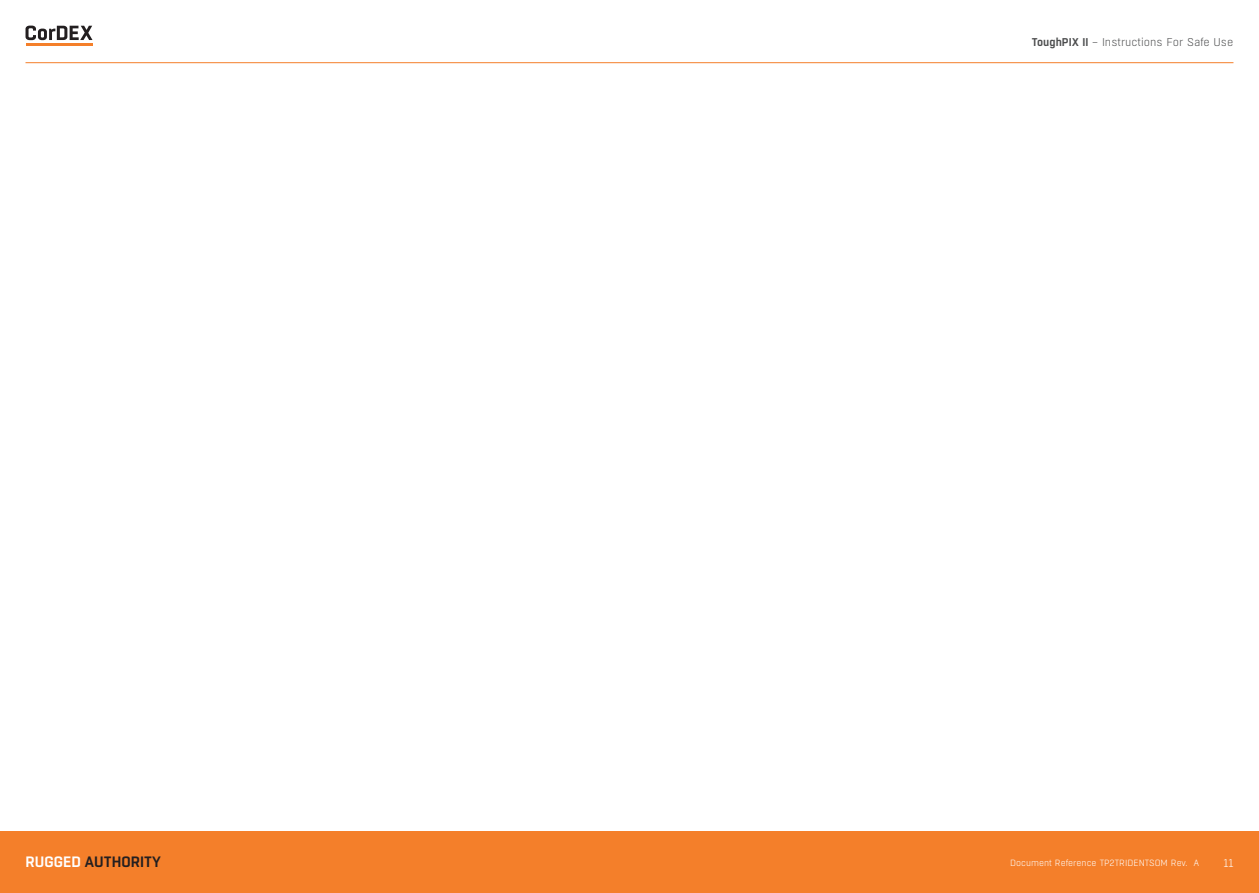
<style>
.page{position:relative;width:1259px;height:893px;background:#fff}
.page>*{position:absolute;margin:0;border:0;box-sizing:border-box;transform-origin:0 0}
.t1{font:600 15px "Boxed";color:#231f20}
.t2{font:300 11.25px "Boxed";color:#4b4c4d}
.t3{font:300 11.25px "Boxed";color:#fff}
.t4{font:300 9px "Boxed";color:#fff}
.s1{color:#fff}
.s2{font-weight:600}
</style>
<div class="page">
<svg style="left:26px;top:26px;width:66px;height:14px"></svg>
<hr style="left:26px;top:43px;width:66px;height:3px;background:#f47f2a">
<div style="left:0;top:831px;width:1259px;height:62px;background:#f47f2a"></div>
<hr style="left:26px;top:62px;width:1207px;height:1px;background:#f47f2a">
<h1 class="t1" style="left:26px;top:852px;width:137px"><span class="s1">RUGGED</span> AUTHORITY</h1>
<p class="t2" style="left:1031px;top:35px;width:203px"><span class="s2">ToughPIX II</span> – Instructions For Safe Use</p>
<p class="t4" style="left:1010px;top:857px;width:191px">Document Reference TP2TRIDENTSOM Rev. A</p>
<p class="t3" style="left:1224px;top:857px;width:11px">11</p>
</div>
